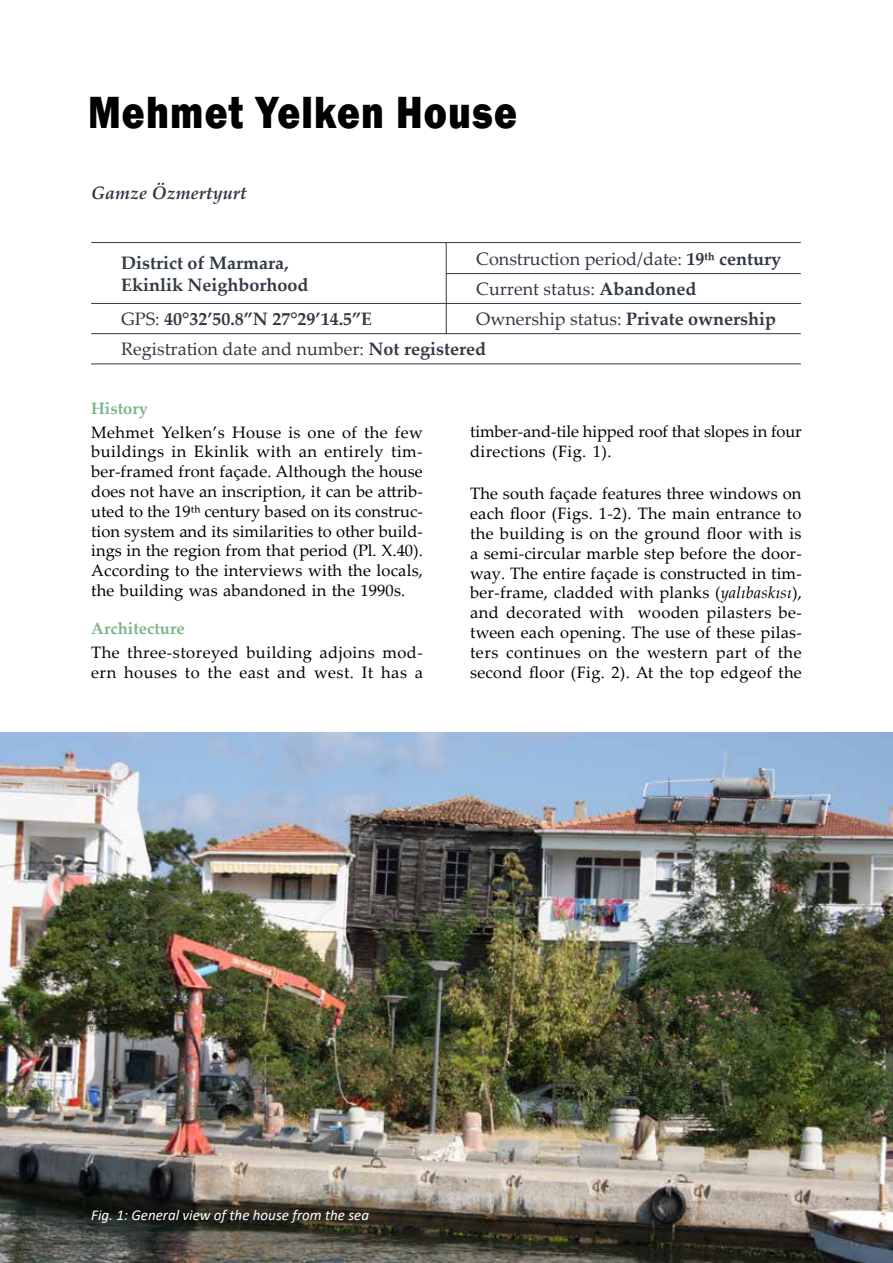
<style>
.page{position:relative;width:893px;height:1263px;background:#fff}
.page>*{position:absolute;margin:0;border:0;box-sizing:border-box;transform-origin:0 0}
.t1{font:800 46.35px "Franklin Gothic";letter-spacing:.03em;color:#000;scale:.84 1}
.t2{font:18px/30.3px "Palatino Linotype";color:#313944}
.t3{font:700 18px/21.6px "Palatino Linotype";color:#313944}
.t4{font:italic 700 18px "Palatino Linotype";color:#313944}
.t5{font:16.5px/19.8px "Palatino Linotype";letter-spacing:.02em;color:#000;text-align:justify}
.t6{font:16.5px/19.8px "Palatino Linotype";letter-spacing:-.005em;color:#000}
.t7{font:700 16.5px "Palatino Linotype";color:#7ab78a}
.t8{font:italic 15px "Calibri";color:#fff}
.s1{font-weight:700}
.s2{font-weight:400}
.s3{font-style:italic}
</style>
<div class="page">
<hr style="left:91px;top:242px;width:710px;height:1px;background:#313944">
<hr style="left:91px;top:303px;width:710px;height:1px;background:#313944">
<hr style="left:446px;top:273px;width:355px;height:1px;background:#313944">
<hr style="left:91px;top:333px;width:710px;height:1px;background:#313944">
<hr style="left:91px;top:363px;width:710px;height:1px;background:#313944">
<hr style="left:446px;top:243px;width:1px;height:91px;background:#313944">
<img style="left:0;top:733px;width:893px;height:530px">
<h1 class="t1" style="left:88px;top:82px;width:512px">Mehmet Yelken House</h1>
<p class="t4" style="left:91px;top:180px;width:157px">Gamze Özmertyurt</p>
<p class="t3" style="left:121px;top:252px;width:189px">District of Marmara,<br>Ekinlik Neighborhood</p>
<p class="t2" style="left:476px;top:243px;width:306px">Construction period/date: <span class="s1">19ᵗh century<br></span>Current status: <span class="s1">Abandoned</span></p>
<p class="t3" style="left:121px;top:307px;width:252px"><span class="s2">GPS:</span> 40°32’50.8”N 27°29’14.5”E</p>
<p class="t2" style="left:476px;top:303px;width:301px">Ownership status: <span class="s1">Private ownership</span></p>
<p class="t2" style="left:121px;top:333px;width:366px">Registration date and number: <span class="s1">Not registered</span></p>
<p class="t7" style="left:91px;top:396px;width:58px">History</p>
<p class="t5" style="left:91px;top:421px;width:333px">Mehmet Yelken’s House is one of the few buildings in Ekinlik with an entirely tim&shy;ber-framed front façade. Although the house does not have an inscription, it can be attrib&shy;uted to the 19ᵗh century based on its construc&shy;tion system and its similarities to other build&shy;ings in the region from that period (Pl. X.40).<br>According to the interviews with the locals, the building was abandoned in the 1990s.</p>
<p class="t7" style="left:91px;top:616px;width:95px">Architecture</p>
<p class="t5" style="left:91px;top:642px;width:333px">The three-storeyed building adjoins mod&shy;ern houses to the east and west. It has a</p>
<p class="t6" style="left:470px;top:421px;width:333px">timber-and-tile hipped roof that slopes in four directions (Fig. 1).</p>
<p class="t5" style="left:470px;top:483px;width:333px">The south façade features three windows on each floor (Figs. 1-2). The main entrance to the building is on the ground floor with is a semi-circular marble step before the door&shy;way. The entire façade is constructed in tim&shy;ber-frame, cladded with planks (<span class="s3">yalıbaskısı</span>), and decorated with wooden pilasters be&shy;tween each opening. The use of these pilas&shy;ters continues on the western part of the second floor (Fig. 2). At the top edgeof the</p>
<p class="t8" style="left:91px;top:1204px;width:279px">Fig. 1: General view of the house from the sea</p>
</div>
